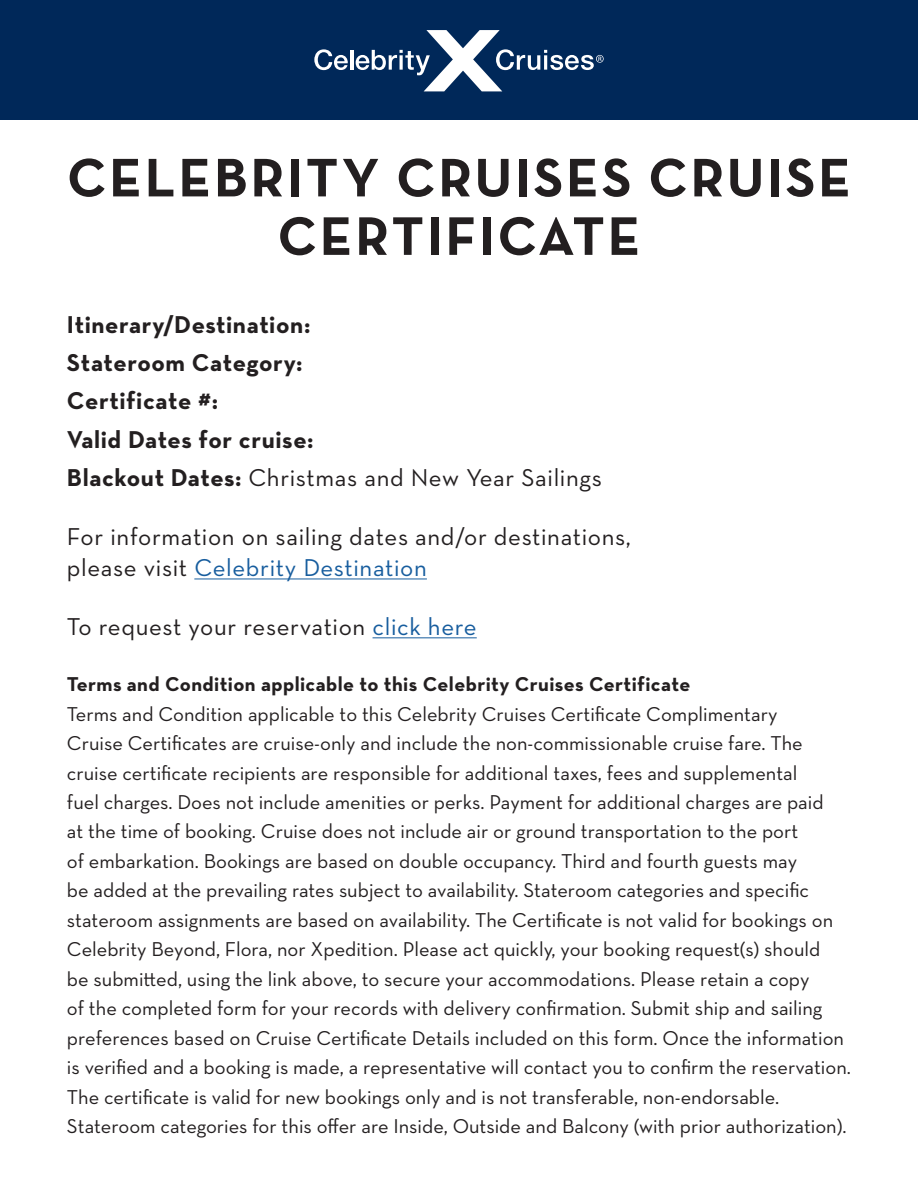
<style>
.page{position:relative;width:918px;height:1188px;background:#fff}
.page>*{position:absolute;margin:0;border:0;box-sizing:border-box;transform-origin:0 0}
.t1{font:700 55.2px "Neutraface Text";letter-spacing:.05em;color:#231f20}
.t2{font:24.75px "Neutraface Text";letter-spacing:.025em;color:#231f20}
.t3{font:700 24.75px "Neutraface Text";letter-spacing:.025em;color:#231f20}
.t4{font:24.75px "Neutraface Text";letter-spacing:.025em;color:#175d9e}
.t5{font:20.4px/29.4px "Neutraface Text";color:#231f20}
.t6{font:700 20.4px "Neutraface Text";letter-spacing:.02em;color:#231f20}
.s1{font-weight:700}
.s2{color:#231f20}
.s3{color:#175d9e}
</style>
<div class="page">
<div style="left:0;top:0;width:918px;height:120px;background:#002859"></div>
<svg style="left:314px;top:49px;width:34px;height:21px"></svg>
<hr style="left:350px;top:50px;width:3px;height:20px;background:#fff">
<svg style="left:356px;top:30px;width:248px;height:61px"></svg>
<hr style="left:194px;top:579px;width:233px;height:1px;background:#175d9e">
<hr style="left:373px;top:638px;width:104px;height:1px;background:#175d9e">
<p class="t1" style="left:67px;top:142px;width:786px">CELEBRITY CRUISES CRUISE</p>
<p class="t1" style="left:278px;top:201px;width:364px">CERTIFICATE</p>
<p class="t3" style="left:67px;top:308px;width:245px">Itinerary/Destination:</p>
<p class="t3" style="left:67px;top:347px;width:237px">Stateroom Category:</p>
<p class="t3" style="left:67px;top:385px;width:153px">Certificate #:</p>
<p class="t3" style="left:67px;top:423px;width:248px">Valid Dates for cruise:</p>
<p class="t2" style="left:67px;top:462px;width:536px"><span class="s1">Blackout Dates:</span> Christmas and New Year Sailings</p>
<p class="t2" style="left:67px;top:521px;width:566px">For information on sailing dates and/or destinations,</p>
<p class="t4" style="left:67px;top:552px;width:361px"><span class="s2">please visit</span> Celebrity Destination</p>
<p class="t2" style="left:67px;top:611px;width:411px">To request your reservation <span class="s3">click here</span></p>
<p class="t6" style="left:67px;top:671px;width:625px">Terms and Condition applicable to this Celebrity Cruises Certificate</p>
<p class="t5" style="left:67px;top:699px;width:786px">Terms and Condition applicable to this Celebrity Cruises Certificate Complimentary<br>Cruise Certificates are cruise-only and include the non-commissionable cruise fare. The cruise certificate recipients are responsible for additional taxes, fees and supplemental<br>fuel charges. Does not include amenities or perks. Payment for additional charges are paid<br>at the time of booking. Cruise does not include air or ground transportation to the port<br>of embarkation. Bookings are based on double occupancy. Third and fourth guests may<br>be added at the prevailing rates subject to availability. Stateroom categories and specific stateroom assignments are based on availability. The Certificate is not valid for bookings on Celebrity Beyond, Flora, nor Xpedition. Please act quickly, your booking request(s) should<br>be submitted, using the link above, to secure your accommodations. Please retain a copy<br>of the completed form for your records with delivery confirmation. Submit ship and sailing preferences based on Cruise Certificate Details included on this form. Once the information is verified and a booking is made, a representative will contact you to confirm the reservation.<br>The certificate is valid for new bookings only and is not transferable, non-endorsable.<br>Stateroom categories for this offer are Inside, Outside and Balcony (with prior authorization).</p>
</div>
